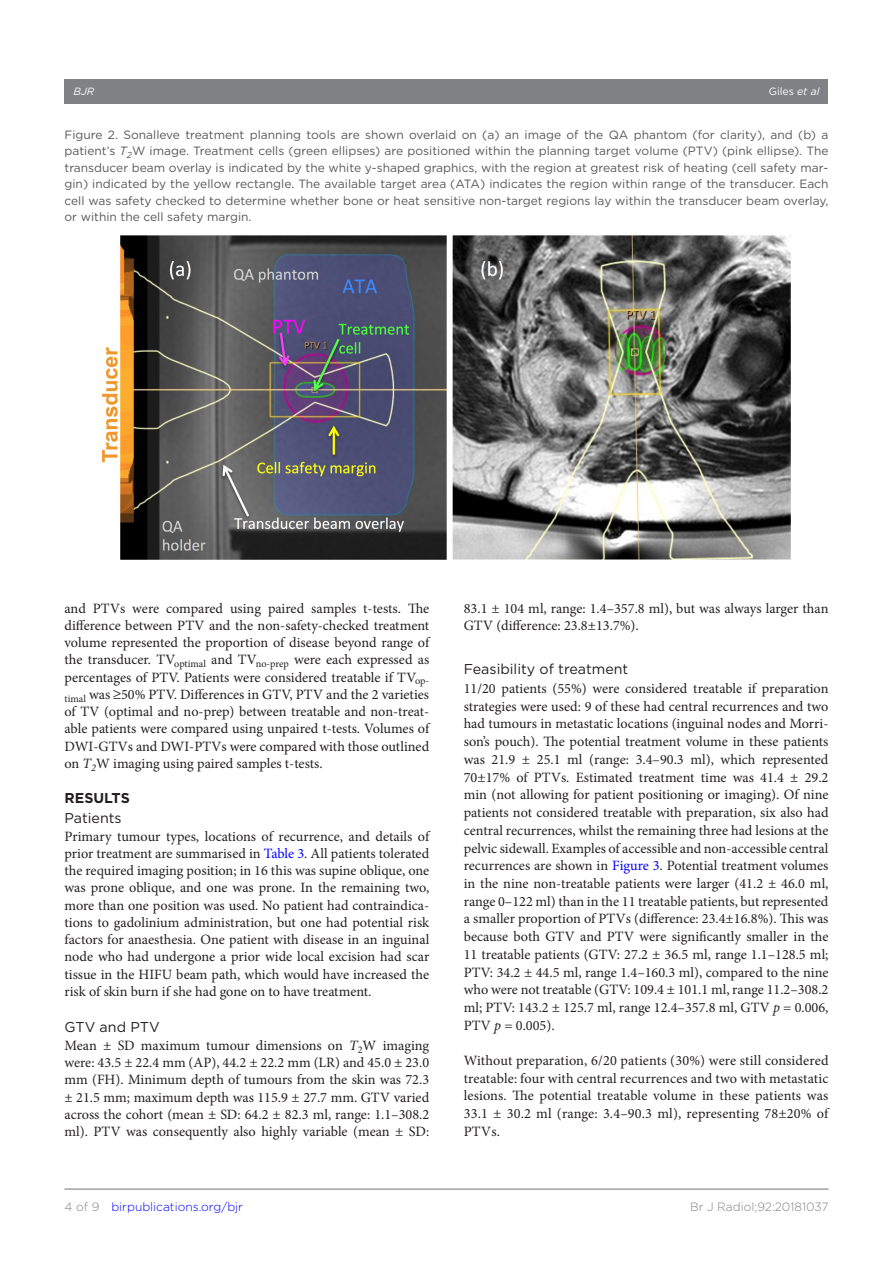
<style>
.page{position:relative;width:893px;height:1263px;background:#fff}
.page>*{position:absolute;margin:0;border:0;box-sizing:border-box;transform-origin:0 0}
.t1{font:14.25px/17.7px "Minion Pro";color:#231f20;text-align:justify}
.t2{font:14.25px "Gotham";color:#231f20}
.t3{font:700 14.25px "Gotham";color:#231f20}
.t4{font:12px/16.5px "Gotham";color:#57585a;text-align:justify}
.t5{font:300 12px "Gotham";color:#00f}
.t6{font:300 12px "Gotham";color:#808285}
.t7{font:10.5px "Gotham";color:#fff}
.t8{font:italic 10.5px "Gotham";color:#fff}
.s1{font-style:italic}
.s2{color:#00f}
.s3{color:#808285}
</style>
<div class="page">
<hr style="left:64px;top:1188px;width:764px;height:2px;background:#808285">
<div style="left:64px;top:79px;width:764px;height:24px;background:#808285"></div>
<img style="left:102px;top:235px;width:689px;height:324px">
<p class="t8" style="left:74px;top:85px;width:22px">BJR</p>
<p class="t7" style="left:769px;top:85px;width:52px">Giles <span class="s1">et al</span></p>
<p class="t4" style="left:64px;top:126px;width:765px">Figure 2. Sonalleve treatment planning tools are shown overlaid on (a) an image of the QA phantom (for clarity), and (b) a patient’s <span class="s1">T</span><sub>2</sub>W image. Treatment cells (green ellipses) are positioned within the planning target volume (PTV) (pink ellipse). The transducer beam overlay is indicated by the white y-shaped graphics, with the region at greatest risk of heating (cell safety mar&shy;gin) indicated by the yellow rectangle. The available target area (ATA) indicates the region within range of the transducer. Each cell was safety checked to determine whether bone or heat sensitive non-target regions lay within the transducer beam overlay, or within the cell safety margin.</p>
<p class="t1" style="left:64px;top:599px;width:366px;line-height:17.2px">and PTVs were compared using paired samples t-tests. The difference between PTV and the non-safety-checked treatment volume represented the proportion of disease beyond range of the transducer. TV<sub>optimal</sub> and TV<sub>no-prep</sub> were each expressed as percentages of PTV. Patients were considered treatable if TV<sub>op&shy;timal</sub> was ≥50% PTV. Differences in GTV, PTV and the 2 varieties of TV (optimal and no-prep) between treatable and non-treat&shy;able patients were compared using unpaired t-tests. Volumes of DWI-GTVs and DWI-PTVs were compared with those outlined on <span class="s1">T</span><sub>2</sub>W imaging using paired samples t-tests.</p>
<p class="t3" style="left:65px;top:789px;width:65px">RESULTS</p>
<p class="t2" style="left:65px;top:808px;width:59px">Patients</p>
<p class="t1" style="left:65px;top:827px;width:366px;line-height:17.2px">Primary tumour types, locations of recurrence, and details of prior treatment are summarised in <span class="s2">Table 3</span>. All patients tolerated the required imaging position; in 16 this was supine oblique, one was prone oblique, and one was prone. In the remaining two, more than one position was used. No patient had contraindica&shy;tions to gadolinium administration, but one had potential risk factors for anaesthesia. One patient with disease in an inguinal node who had undergone a prior wide local excision had scar tissue in the HIFU beam path, which would have increased the risk of skin burn if she had gone on to have treatment.</p>
<p class="t2" style="left:65px;top:1018px;width:97px">GTV and PTV</p>
<p class="t1" style="left:64px;top:1037px;width:366px;line-height:17.2px">Mean ± SD maximum tumour dimensions on <span class="s1">T</span><sub>2</sub>W imaging were: 43.5 ± 22.4 mm (AP), 44.2 ± 22.2 mm (LR) and 45.0 ± 23.0 mm (FH). Minimum depth of tumours from the skin was 72.3 ± 21.5 mm; maximum depth was 115.9 ± 27.7 mm. GTV varied across the cohort (mean ± SD: 64.2 ± 82.3 ml, range: 1.1–308.2 ml). PTV was consequently also highly variable (mean ± SD:</p>
<p class="t1" style="left:464px;top:599px;width:366px">83.1 ± 104 ml, range: 1.4–357.8 ml), but was always larger than<br>GTV (difference: 23.8±13.7%).</p>
<p class="t2" style="left:464px;top:660px;width:166px">Feasibility of treatment</p>
<p class="t1" style="left:464px;top:679px;width:366px">11/20 patients (55%) were considered treatable if preparation strategies were used: 9 of these had central recurrences and two had tumours in metastatic locations (inguinal nodes and Morri&shy;son’s pouch). The potential treatment volume in these patients was 21.9 ± 25.1 ml (range: 3.4–90.3 ml), which represented 70±17% of PTVs. Estimated treatment time was 41.4 ± 29.2 min (not allowing for patient positioning or imaging). Of nine patients not considered treatable with preparation, six also had central recurrences, whilst the remaining three had lesions at the pelvic sidewall. Examples of accessible and non-accessible central recurrences are shown in <span class="s2">Figure 3</span>. Potential treatment volumes in the nine non-treatable patients were larger (41.2 ± 46.0 ml, range 0–122 ml) than in the 11 treatable patients, but represented a smaller proportion of PTVs (difference: 23.4±16.8%). This was because both GTV and PTV were significantly smaller in the 11 treatable patients (GTV: 27.2 ± 36.5 ml, range 1.1–128.5 ml; PTV: 34.2 ± 44.5 ml, range 1.4–160.3 ml), compared to the nine who were not treatable (GTV: 109.4 ± 101.1 ml, range 11.2–308.2 ml; PTV: 143.2 ± 125.7 ml, range 12.4–357.8 ml, GTV <span class="s1">p</span> = 0.006, PTV <span class="s1">p</span> = 0.005).</p>
<p class="t1" style="left:464px;top:1051px;width:366px">Without preparation, 6/20 patients (30%) were still considered treatable: four with central recurrences and two with metastatic lesions. The potential treatable volume in these patients was 33.1 ± 30.2 ml (range: 3.4–90.3 ml), representing 78±20% of PTVs.</p>
<p class="t5" style="left:64px;top:1199px;width:180px"><span class="s3">4 of 9</span> birpublications.org/bjr</p>
<p class="t6" style="left:690px;top:1199px;width:140px">Br J Radiol;92:20181037</p>
</div>
